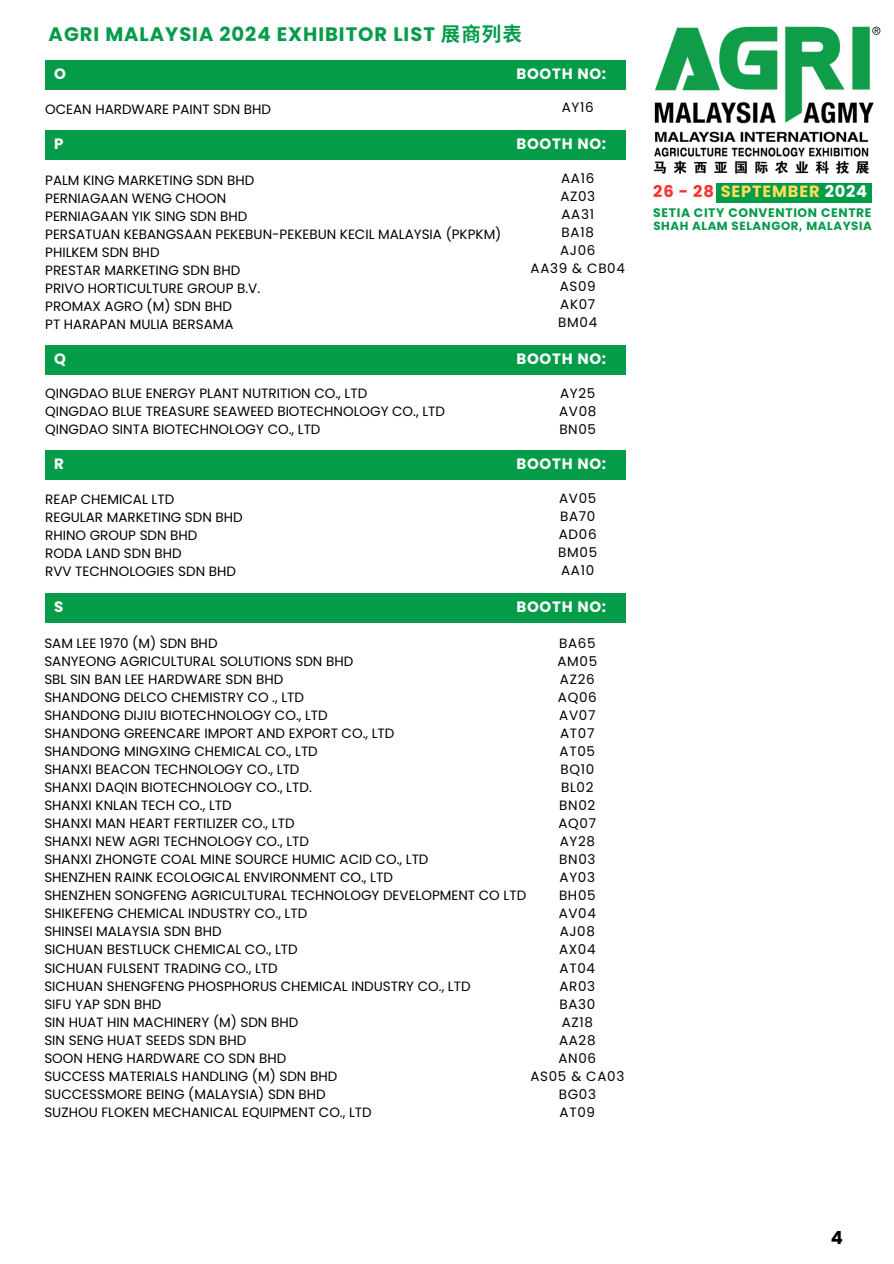
<style>
.page{position:relative;width:894px;height:1264px;background:#fff}
.page>*{position:absolute;margin:0;border:0;box-sizing:border-box;transform-origin:0 0}
.t1{font:700 19.5px "Poppins";letter-spacing:.05em;color:#049b49}
.t2{font:700 18px "Poppins";color:#000}
.t3{font:700 16.2px "Poppins";letter-spacing:.05em;color:#ffde59}
.t4{font:700 15px "Poppins";letter-spacing:.05em;color:#fff}
.t5{font:13.5px/18px "Poppins";color:#000}
.t6{font:13.5px/18px "Poppins";letter-spacing:.05em;color:#000;text-align:center}
.t7{font:700 12.3px "Poppins";letter-spacing:.05em;color:#049b49}
.t8{font:700 11.85px "Poppins";letter-spacing:.05em;color:#049b49}
.s1{font-family:"Noto Sans CJ Ksc"}
.s2{color:#ff3131}
.s3{color:#fff}
</style>
<div class="page">
<div style="left:45px;top:60px;width:580px;height:29px;background:#049b49"></div>
<div style="left:716px;top:183px;width:155px;height:19px;background:#049b49"></div>
<img style="left:653px;top:26px;width:228px;height:161px">
<div style="left:45px;top:130px;width:580px;height:29px;background:#049b49"></div>
<div style="left:45px;top:345px;width:580px;height:29px;background:#049b49"></div>
<div style="left:45px;top:450px;width:580px;height:29px;background:#049b49"></div>
<div style="left:45px;top:593px;width:580px;height:29px;background:#049b49"></div>
<h2 class="t1" style="left:49px;top:21px;width:474px">AGRI MALAYSIA 2024 EXHIBITOR LIST <span class="s1">展商列表</span></h2>
<h4 class="t4" style="left:54px;top:63px;width:13px">O</h4>
<h4 class="t4" style="left:516px;top:63px;width:91px">BOOTH NO:</h4>
<h2 class="t5" style="left:45px;top:100px;width:227px">OCEAN HARDWARE PAINT SDN BHD</h2>
<h4 class="t5" style="left:561px;top:98px;width:33px">AY16</h4>
<h4 class="t4" style="left:54px;top:134px;width:11px">P</h4>
<p class="t4" style="left:516px;top:134px;width:91px">BOOTH NO:</p>
<h2 class="t5" style="left:45px;top:171px;width:457px">PALM KING MARKETING SDN BHD<br>PERNIAGAAN WENG CHOON<br>PERNIAGAAN YIK SING SDN BHD<br>PERSATUAN KEBANGSAAN PEKEBUN-PEKEBUN KECIL MALAYSIA (PKPKM)<br>PHILKEM SDN BHD<br>PRESTAR MARKETING SDN BHD<br>PRIVO HORTICULTURE GROUP B.V.<br>PROMAX AGRO (M) SDN BHD<br>PT HARAPAN MULIA BERSAMA</h2>
<h4 class="t6" style="left:530px;top:169px;width:96px">AA16<br>AZ03<br>AA31<br>BA18<br>AJ06<br>AA39 &amp; CB04<br>AS09<br>AK07<br>BM04</h4>
<h4 class="t4" style="left:54px;top:348px;width:13px">Q</h4>
<p class="t4" style="left:516px;top:348px;width:91px">BOOTH NO:</p>
<h2 class="t5" style="left:559px;top:384px;width:39px;text-align:justify">AY25<br>AV08<br>BN05</h2>
<h4 class="t4" style="left:54px;top:453px;width:11px">R</h4>
<h4 class="t4" style="left:516px;top:453px;width:91px">BOOTH NO:</h4>
<p class="t5" style="left:45px;top:490px;width:199px">REAP CHEMICAL LTD<br>REGULAR MARKETING SDN BHD<br>RHINO GROUP SDN BHD<br>RODA LAND SDN BHD<br>RVV TECHNOLOGIES SDN BHD</p>
<h2 class="t6" style="left:558px;top:489px;width:40px;text-align:left">AV05<br>BA70<br>AD06<br>BM05<br>AA10</h2>
<h2 class="t4" style="left:54px;top:596px;width:11px">S</h2>
<h3 class="t4" style="left:516px;top:596px;width:91px">BOOTH NO:</h3>
<p class="t5" style="left:44px;top:634px;width:483px">SAM LEE 1970 (M) SDN BHD<br>SANYEONG AGRICULTURAL SOLUTIONS SDN BHD<br>SBL SIN BAN LEE HARDWARE SDN BHD<br>SHANDONG DELCO CHEMISTRY CO ., LTD<br>SHANDONG DIJIU BIOTECHNOLOGY CO., LTD<br>SHANDONG GREENCARE IMPORT AND EXPORT CO., LTD<br>SHANDONG MINGXING CHEMICAL CO., LTD<br>SHANXI BEACON TECHNOLOGY CO., LTD<br>SHANXI DAQIN BIOTECHNOLOGY CO., LTD.<br>SHANXI KNLAN TECH CO., LTD<br>SHANXI MAN HEART FERTILIZER CO., LTD<br>SHANXI NEW AGRI TECHNOLOGY CO., LTD<br>SHANXI ZHONGTE COAL MINE SOURCE HUMIC ACID CO., LTD<br>SHENZHEN RAINK ECOLOGICAL ENVIRONMENT CO., LTD<br>SHENZHEN SONGFENG AGRICULTURAL TECHNOLOGY DEVELOPMENT CO LTD SHIKEFENG CHEMICAL INDUSTRY CO., LTD<br>SHINSEI MALAYSIA SDN BHD<br>SICHUAN BESTLUCK CHEMICAL CO., LTD<br>SICHUAN FULSENT TRADING CO., LTD<br>SICHUAN SHENGFENG PHOSPHORUS CHEMICAL INDUSTRY CO., LTD<br>SIFU YAP SDN BHD<br>SIN HUAT HIN MACHINERY (M) SDN BHD<br>SIN SENG HUAT SEEDS SDN BHD<br>SOON HENG HARDWARE CO SDN BHD<br>SUCCESS MATERIALS HANDLING (M) SDN BHD<br>SUCCESSMORE BEING (MALAYSIA) SDN BHD<br>SUZHOU FLOKEN MECHANICAL EQUIPMENT CO., LTD</p>
<p class="t6" style="left:530px;top:634px;width:95px">BA65<br>AM05<br>AZ26<br>AQ06<br>AV07<br>AT07<br>AT05<br>BQ10<br>BL02<br>BN02<br>AQ07<br>AY28<br>BN03<br>AY03<br>BH05<br>AV04<br>AJ08<br>AX04<br>AT04<br>AR03<br>BA30<br>AZ18<br>AA28<br>AN06<br>AS05 &amp; CA03<br>BG03<br>AT09</p>
<h1 class="t5" style="left:45px;top:384px;width:401px">QINGDAO BLUE ENERGY PLANT NUTRITION CO., LTD<br>QINGDAO BLUE TREASURE SEAWEED BIOTECHNOLOGY CO., LTD<br>QINGDAO SINTA BIOTECHNOLOGY CO., LTD</h1>
<p class="t3" style="left:653px;top:180px;width:215px"><span class="s2">26 - 28</span> SEPTEMBER <span class="s3">2024</span></p>
<h4 class="t8" style="left:653px;top:218px;width:220px">SHAH ALAM SELANGOR, MALAYSIA</h4>
<h4 class="t7" style="left:653px;top:204px;width:220px">SETIA CITY CONVENTION CENTRE</h4>
<p class="t2" style="left:830px;top:1224px;width:14px">4</p>
</div>
